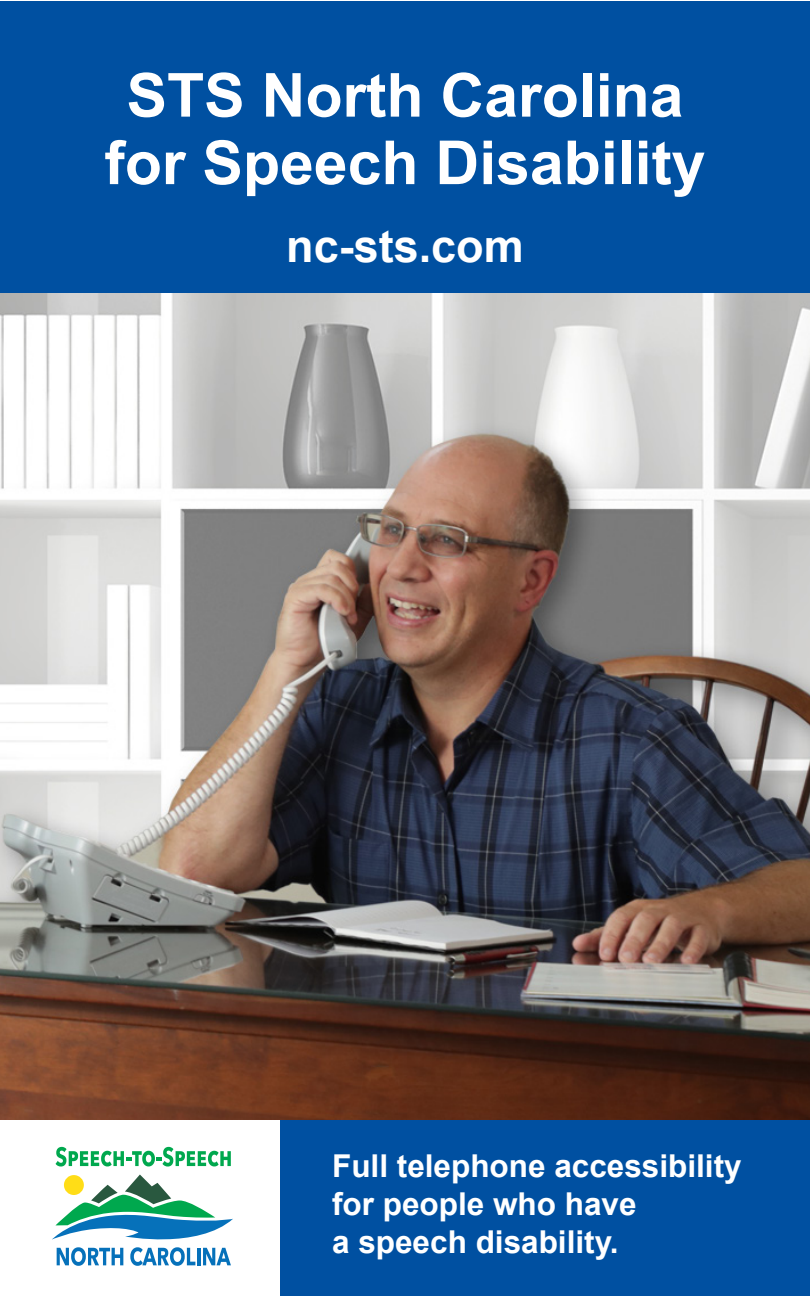
<style>
.page{position:relative;width:810px;height:1296px;background:#fff}
.page>*{position:absolute;margin:0;border:0;box-sizing:border-box;transform-origin:0 0}
.t1{font:700 60.75px/67.5px "Arial";color:#fff;text-align:center}
.t2{font:700 45px "Arial";color:#fff}
.t3{font:700 31.5px/37.8px "Arial";color:#fff}
</style>
<div class="page">
<img style="left:0;top:293px;width:810px;height:828px">
<div style="left:0;top:2px;width:810px;height:291px;background:#0050a1"></div>
<div style="left:280px;top:1121px;width:530px;height:175px;background:#0050a1"></div>
<svg style="left:56px;top:1147px;width:175px;height:20px"></svg>
<svg style="left:52px;top:1175px;width:181px;height:91px"></svg>
<p class="t1" style="left:105px;top:64px;width:602px">STS North Carolina for Speech Disability</p>
<p class="t2" style="left:286px;top:216px;width:239px">nc-sts.com</p>
<p class="t3" style="left:332px;top:1148px;width:411px">Full telephone accessibility for people who have<br>a speech disability.</p>
</div>
